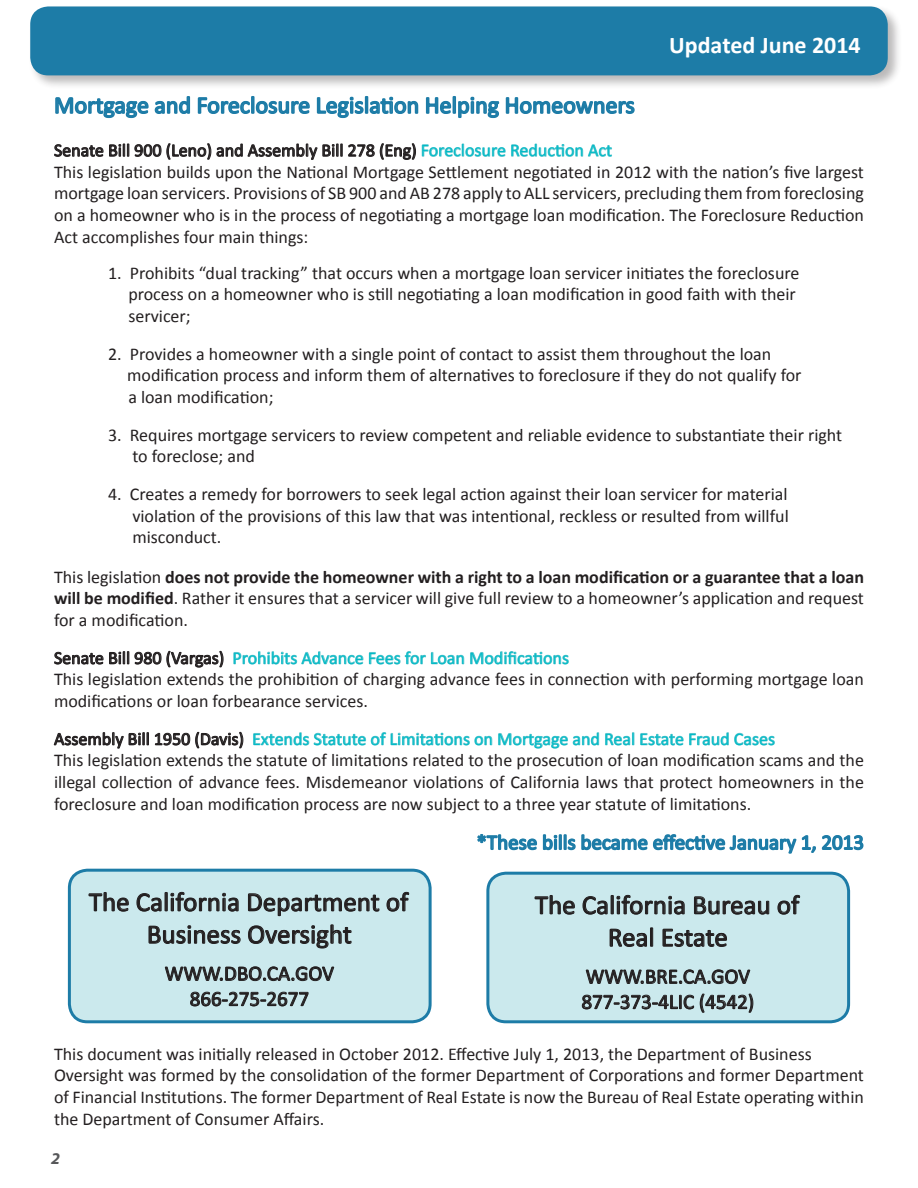
<style>
.page{position:relative;width:918px;height:1188px;background:#fff}
.page>*{position:absolute;margin:0;border:0;box-sizing:border-box;transform-origin:0 0}
.t1{font:27px "Calibri";color:#231f20}
.t2{font:24px "Calibri";color:#1d7ca7}
.t3{font:700 24px "Calibri";color:#fff}
.t4{font:21px "Calibri";color:#231f20}
.t5{font:21px "Calibri";color:#1d7ca7}
.t6{font:18px/21.6px "Calibri";color:#231f20;text-align:justify}
.t7{font:18px "Calibri";color:#03bac6}
.t8{font:italic 700 16.5px "Myriad Pro";color:#57585a}
.s1{color:#03bac6}
.s2{font-weight:700}
.s3{color:#231f20}
</style>
<div class="page">
<svg style="left:55px;top:96px;width:136px;height:23px"></svg>
<svg style="left:197px;top:96px;width:222px;height:23px"></svg>
<svg style="left:425px;top:96px;width:210px;height:23px"></svg>
<svg style="left:54px;top:143px;width:558px;height:17px"></svg>
<svg style="left:54px;top:650px;width:170px;height:18px"></svg>
<svg style="left:233px;top:651px;width:336px;height:14px"></svg>
<svg style="left:54px;top:732px;width:95px;height:17px"></svg>
<svg style="left:155px;top:731px;width:89px;height:18px"></svg>
<svg style="left:253px;top:732px;width:346px;height:17px"></svg>
<svg style="left:605px;top:732px;width:170px;height:14px"></svg>
<svg style="left:477px;top:834px;width:387px;height:20px"></svg>
<div style="left:28px;top:4px;width:874px;height:86px;background:#231f20;opacity:.31"></div>
<div style="left:30px;top:6px;width:858px;height:69px;background:#1d7ca7;border-radius:18px"></div>
<div style="left:69px;top:870px;width:361px;height:152px;background:#cbe9ed;border-radius:18px"></div>
<svg style="left:88px;top:892px;width:41px;height:20px"></svg>
<svg style="left:136px;top:892px;width:103px;height:20px"></svg>
<svg style="left:248px;top:893px;width:132px;height:24px"></svg>
<svg style="left:386px;top:892px;width:23px;height:20px"></svg>
<svg style="left:148px;top:925px;width:93px;height:19px"></svg>
<svg style="left:248px;top:924px;width:104px;height:25px"></svg>
<svg style="left:165px;top:966px;width:170px;height:41px"></svg>
<div style="left:68px;top:869px;width:364px;height:154px;border:3px solid #1d7ca7;border-radius:18px"></div>
<div style="left:488px;top:873px;width:361px;height:149px;background:#cbe9ed;border-radius:18px"></div>
<svg style="left:534px;top:895px;width:41px;height:20px"></svg>
<svg style="left:582px;top:895px;width:103px;height:20px"></svg>
<svg style="left:694px;top:896px;width:76px;height:19px"></svg>
<svg style="left:777px;top:895px;width:23px;height:20px"></svg>
<svg style="left:609px;top:927px;width:45px;height:20px"></svg>
<svg style="left:662px;top:928px;width:65px;height:19px"></svg>
<svg style="left:581px;top:969px;width:173px;height:44px"></svg>
<div style="left:486px;top:872px;width:364px;height:151px;border:3px solid #1d7ca7;border-radius:18px"></div>
<p class="t3" style="left:669px;top:30px;width:193px">Updated June 2014</p>
<p class="t2" style="left:54px;top:90px;width:582px">Mortgage and Foreclosure Legislation Helping Homeowners</p>
<p class="t6" style="left:54px;top:140px;width:560px">Senate Bill 900 (Leno) and Assembly Bill 278 (Eng) <span class="s1">Foreclosure Reduction Act</span></p>
<p class="t6" style="left:54px;top:161px;width:812px">This legislation builds upon the National Mortgage Settlement negotiated in 2012 with the nation’s five largest mortgage loan servicers. Provisions of SB 900 and AB 278 apply to ALL servicers, precluding them from foreclosing on a homeowner who is in the process of negotiating a mortgage loan modification. The Foreclosure Reduction Act accomplishes four main things:</p>
<p class="t6" style="left:128px;top:262px;width:673px;text-align:left;text-indent:-20px">1. Prohibits “dual tracking” that occurs when a mortgage loan servicer initiates the foreclosure process on a homeowner who is still negotiating a loan modification in good faith with their servicer;</p>
<p class="t6" style="left:127px;top:343px;width:676px;text-align:left;text-indent:-19px">2. Provides a homeowner with a single point of contact to assist them throughout the loan modification process and inform them of alternatives to foreclosure if they do not qualify for a loan modification;</p>
<p class="t6" style="left:108px;top:424px;width:736px">3. Requires mortgage servicers to review competent and reliable evidence to substantiate their right</p>
<p class="t6" style="left:132px;top:446px;width:124px">to foreclose; and</p>
<p class="t6" style="left:132px;top:483px;width:658px;text-indent:-24px">4. Creates a remedy for borrowers to seek legal action against their loan servicer for material violation of the provisions of this law that was intentional, reckless or resulted from willful misconduct.</p>
<p class="t6" style="left:54px;top:566px;width:812px">This legislation <span class="s2">does not provide the homeowner with a right to a loan modification or a guarantee that a loan will be modified</span>. Rather it ensures that a servicer will give full review to a homeowner’s application and request for a modification.</p>
<p class="t7" style="left:54px;top:646px;width:517px"><span class="s3">Senate Bill 980 (Vargas)</span> Prohibits Advance Fees for Loan Modifications</p>
<p class="t6" style="left:54px;top:669px;width:811px">This legislation extends the prohibition of charging advance fees in connection with performing mortgage loan modifications or loan forbearance services.</p>
<p class="t7" style="left:54px;top:727px;width:723px"><span class="s3">Assembly Bill 1950 (Davis)</span> Extends Statute of Limitations on Mortgage and Real Estate Fraud Cases</p>
<p class="t6" style="left:54px;top:750px;width:812px">This legislation extends the statute of limitations related to the prosecution of loan modification scams and the illegal collection of advance fees. Misdemeanor violations of California laws that protect homeowners in the foreclosure and loan modification process are now subject to a three year statute of limitations.</p>
<p class="t5" style="left:476px;top:829px;width:389px">*These bills became effective January 1, 2013</p>
<p class="t1" style="left:89px;top:885px;width:321px">The California Department of</p>
<p class="t1" style="left:147px;top:917px;width:207px">Business Oversight</p>
<p class="t4" style="left:165px;top:960px;width:171px">WWW.DBO.CA.GOV</p>
<p class="t4" style="left:190px;top:985px;width:121px">866-275-2677</p>
<p class="t1" style="left:535px;top:888px;width:266px">The California Bureau of</p>
<p class="t1" style="left:608px;top:920px;width:121px">Real Estate</p>
<p class="t4" style="left:586px;top:963px;width:166px">WWW.BRE.CA.GOV</p>
<p class="t4" style="left:582px;top:988px;width:174px">877-373-4LIC (4542)</p>
<p class="t6" style="left:54px;top:1043px;width:759px">This document was initially released in October 2012. Effective July 1, 2013, the Department of Business</p>
<p class="t6" style="left:54px;top:1065px;width:811px">Oversight was formed by the consolidation of the former Department of Corporations and former Department of Financial Institutions. The former Department of Real Estate is now the Bureau of Real Estate operating within the Department of Consumer Affairs.</p>
<p class="t8" style="left:51px;top:1148px;width:10px">2</p>
</div>
